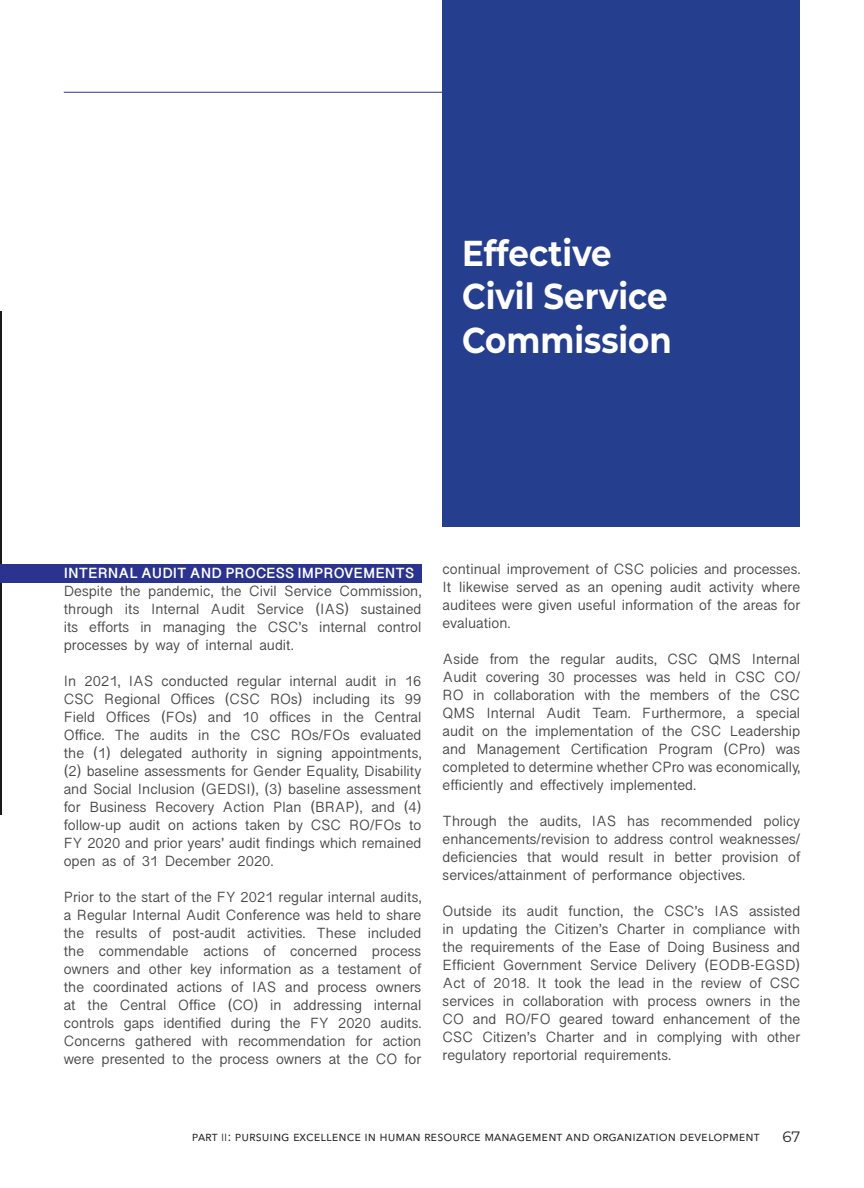
<style>
.page{position:relative;width:864px;height:1188px;background:#fff}
.page>*{position:absolute;margin:0;border:0;box-sizing:border-box;transform-origin:0 0}
.t1{font:700 36px/43.2px "Montserrat";color:#fff;scale:.9 1}
.t2{font:15px/18px "Kannada Sangam MN";color:#464646;text-align:justify}
.t3{font:700 15px "Kannada Sangam MN";color:#fff}
.t4{font:15px "Montserrat";color:#231f20}
.t5{font:13.5px "Avenir Next";color:#231f20}
.s1{font-family:"Montserrat";font-size:10.5px}
</style>
<div class="page">
<hr style="left:64px;top:92px;width:735px;height:1px;background:#2a3390">
<img style="left:0;top:311px;width:1px;height:504px">
<div style="left:443px;top:0;width:357px;height:527px;background:#253f8e"></div>
<div style="left:0;top:564px;width:421px;height:19px;background:#2a3390"></div>
<p class="t1" style="left:462px;top:230px;width:235px">Effective<br>Civil Service<br>Commission</p>
<p class="t3" style="left:64px;top:564px;width:352px">INTERNAL AUDIT AND PROCESS IMPROVEMENTS</p>
<p class="t2" style="left:64px;top:582px;width:359px">Despite the pandemic, the Civil Service Commission, through its Internal Audit Service (IAS) sustained its efforts in managing the CSC’s internal control processes by way of internal audit.</p>
<p class="t2" style="left:64px;top:672px;width:359px">In 2021, IAS conducted regular internal audit in 16<br>CSC Regional Offices (CSC ROs) including its 99<br>Field Offices (FOs) and 10 offices in the Central Office. The audits in the CSC ROs/FOs evaluated the (1) delegated authority in signing appointments, (2) baseline assessments for Gender Equality, Disability and Social Inclusion (GEDSI), (3) baseline assessment for Business Recovery Action Plan (BRAP), and (4) follow-up audit on actions taken by CSC RO/FOs to FY 2020 and prior years’ audit findings which remained open as of 31 December 2020.</p>
<p class="t2" style="left:64px;top:888px;width:359px">Prior to the start of the FY 2021 regular internal audits, a Regular Internal Audit Conference was held to share the results of post-audit activities. These included the commendable actions of concerned process owners and other key information as a testament of the coordinated actions of IAS and process owners at the Central Office (CO) in addressing internal controls gaps identified during the FY 2020 audits.<br>Concerns gathered with recommendation for action were presented to the process owners at the CO for</p>
<p class="t2" style="left:443px;top:560px;width:359px">continual improvement of CSC policies and processes.<br>It likewise served as an opening audit activity where auditees were given useful information of the areas for evaluation.</p>
<p class="t2" style="left:443px;top:650px;width:359px">Aside from the regular audits, CSC QMS Internal Audit covering 30 processes was held in CSC CO/ RO in collaboration with the members of the CSC QMS Internal Audit Team. Furthermore, a special audit on the implementation of the CSC Leadership and Management Certification Program (CPro) was completed to determine whether CPro was economically, efficiently and effectively implemented.</p>
<p class="t2" style="left:443px;top:812px;width:359px">Through the audits, IAS has recommended policy enhancements/revision to address control weaknesses/ deficiencies that would result in better provision of services/attainment of performance objectives.</p>
<p class="t2" style="left:443px;top:902px;width:359px">Outside its audit function, the CSC’s IAS assisted in updating the Citizen’s Charter in compliance with the requirements of the Ease of Doing Business and Efficient Government Service Delivery (EODB-EGSD)<br>Act of 2018. It took the lead in the review of CSC services in collaboration with process owners in the CO and RO/FO geared toward enhancement of the CSC Citizen’s Charter and in complying with other regulatory reportorial requirements.</p>
<p class="t5" style="left:192px;top:1125px;width:569px">part <span class="s1">II</span>: pursuing excellence in human resource management and organization development</p>
<p class="t4" style="left:782px;top:1126px;width:19px">67</p>
</div>
